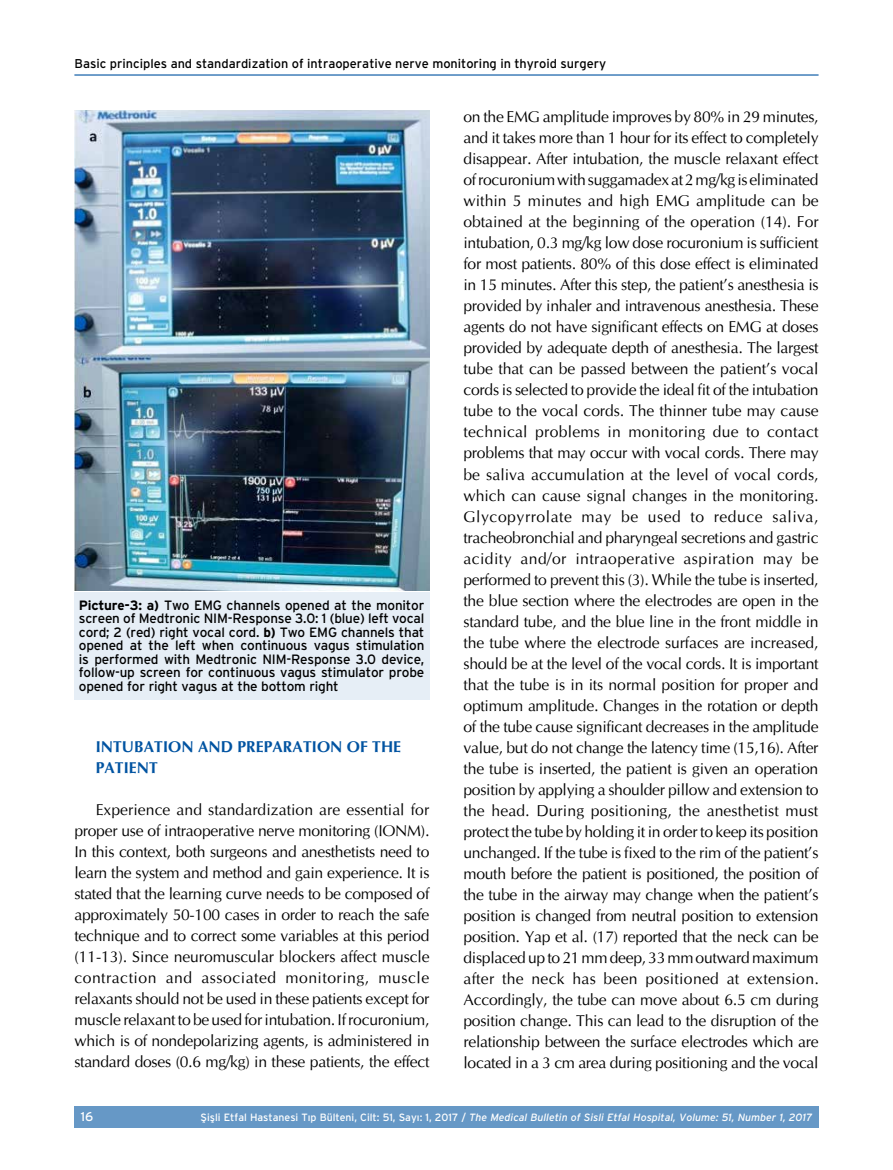
<style>
.page{position:relative;width:893px;height:1170px;background:#fff}
.page>*{position:absolute;margin:0;border:0;box-sizing:border-box;transform-origin:0 0}
.t1{font:15.75px/21px "Optima";letter-spacing:-.02em;color:#000;text-align:justify}
.t2{font:700 15.75px/21px "Optima";color:#0053a1}
.t3{font:13.5px/13.5px "Interstate";letter-spacing:-.015em;color:#000;text-align:justify}
.t4{font:12.75px "Interstate";color:#000}
.t5{font:12.75px "Interstate";color:#fff}
.t6{font:italic 10.5px "Interstate";color:#fff}
.s1{font-weight:700}
.s2{font-style:normal}
</style>
<div class="page">
<div style="left:74px;top:1106px;width:745px;height:21px;background:#6698c6"></div>
<hr style="left:74px;top:74px;width:745px;height:2px;background:#0053a1">
<div style="left:74px;top:592px;width:355px;height:108px;background:#e6eef6"></div>
<img style="left:74px;top:111px;width:355px;height:479px">
<p class="t4" style="left:74px;top:57px;width:533px">Basic principles and standardization of intraoperative nerve monitoring in thyroid surgery</p>
<p class="t3" style="left:79px;top:598px;width:347px"><span class="s1">Picture-3: a)</span> Two EMG channels opened at the monitor screen of Medtronic NIM-Response 3.0: 1 (blue) left vocal cord; 2 (red) right vocal cord. <span class="s1">b)</span> Two EMG channels that opened at the left when continuous vagus stimulation is performed with Medtronic NIM-Response 3.0 device, follow-up screen for continuous vagus stimulator probe opened for right vagus at the bottom right</p>
<p class="t2" style="left:96px;top:736px;width:307px">INTUBATION AND PREPARATION OF THE<br>PATIENT</p>
<p class="t1" style="left:74px;top:799px;width:357px;text-indent:21px">Experience and standardization are essential for proper use of intraoperative nerve monitoring (IONM).<br>In this context, both surgeons and anesthetists need to learn the system and method and gain experience. It is stated that the learning curve needs to be composed of approximately 50-100 cases in order to reach the safe technique and to correct some variables at this period (11-13). Since neuromuscular blockers affect muscle contraction and associated monitoring, muscle relaxants should not be used in these patients except for muscle relaxant to be used for intubation. If rocuronium, which is of nondepolarizing agents, is administered in standard doses (0.6 mg/kg) in these patients, the effect</p>
<p class="t1" style="left:463px;top:107px;width:357px">on the EMG amplitude improves by 80% in 29 minutes, and it takes more than 1 hour for its effect to completely disappear. After intubation, the muscle relaxant effect of rocuronium with suggamadex at 2 mg/kg is eliminated within 5 minutes and high EMG amplitude can be obtained at the beginning of the operation (14). For intubation, 0.3 mg/kg low dose rocuronium is sufficient for most patients. 80% of this dose effect is eliminated in 15 minutes. After this step, the patient’s anesthesia is provided by inhaler and intravenous anesthesia. These agents do not have significant effects on EMG at doses provided by adequate depth of anesthesia. The largest tube that can be passed between the patient’s vocal cords is selected to provide the ideal fit of the intubation tube to the vocal cords. The thinner tube may cause technical problems in monitoring due to contact problems that may occur with vocal cords. There may be saliva accumulation at the level of vocal cords, which can cause signal changes in the monitoring.<br>Glycopyrrolate may be used to reduce saliva, tracheobronchial and pharyngeal secretions and gastric acidity and/or intraoperative aspiration may be performed to prevent this (3). While the tube is inserted, the blue section where the electrodes are open in the standard tube, and the blue line in the front middle in the tube where the electrode surfaces are increased, should be at the level of the vocal cords. It is important that the tube is in its normal position for proper and optimum amplitude. Changes in the rotation or depth of the tube cause significant decreases in the amplitude value, but do not change the latency time (15,16). After the tube is inserted, the patient is given an operation position by applying a shoulder pillow and extension to the head. During positioning, the anesthetist must protect the tube by holding it in order to keep its position unchanged. If the tube is fixed to the rim of the patient’s mouth before the patient is positioned, the position of the tube in the airway may change when the patient’s position is changed from neutral position to extension position. Yap et al. (17) reported that the neck can be displaced up to 21 mm deep, 33 mm outward maximum after the neck has been positioned at extension.<br>Accordingly, the tube can move about 6.5 cm during position change. This can lead to the disruption of the relationship between the surface electrodes which are located in a 3 cm area during positioning and the vocal</p>
<p class="t5" style="left:81px;top:1108px;width:14px">16</p>
<p class="t6" style="left:201px;top:1110px;width:613px"><span class="s2">Şişli Etfal Hastanesi T›p Bülteni, Cilt: 51, Say›: 1, 2017 /</span> The Medical Bulletin of Sisli Etfal Hospital, Volume: 51, Number 1, 2017</p>
</div>
